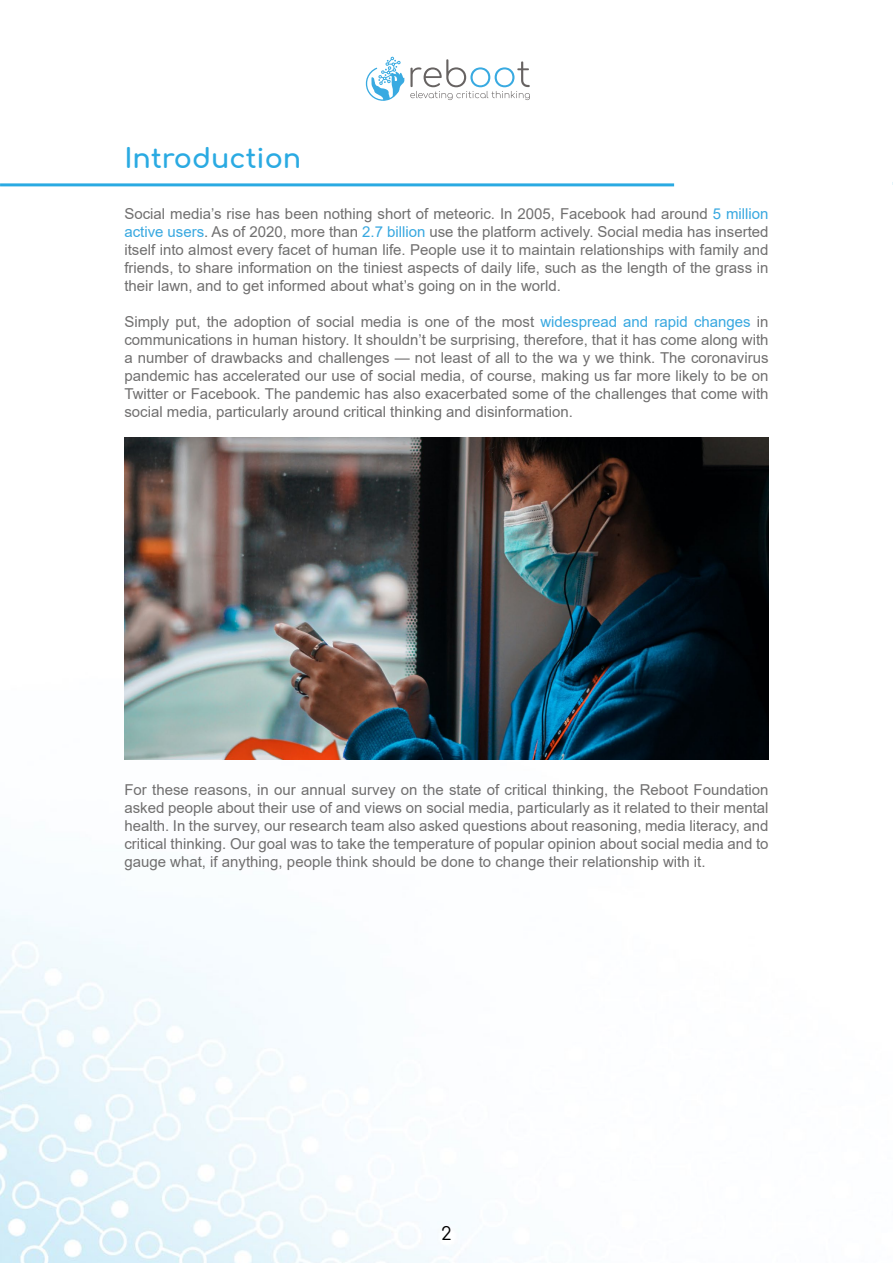
<style>
.page{position:relative;width:893px;height:1263px;background:#fff}
.page>*{position:absolute;margin:0;border:0;box-sizing:border-box;transform-origin:0 0}
.t1{font:700 27px "Comfortaa";color:#2aaae2}
.t2{font:18px "Comfortaa";color:#000}
.t3{font:15px/18px "Arial";color:#706f6f;text-align:justify}
.s1{color:#38a8e0}
</style>
<div class="page">
<img style="left:0;top:667px;width:769px;height:596px">
<svg style="left:410px;top:59px;width:120px;height:41px"></svg>
<svg style="left:365px;top:57px;width:39px;height:44px"></svg>
<hr style="left:0;top:183px;width:674px;height:3px;background:#2aaae2">
<img style="left:124px;top:438px;width:644px;height:322px">
<h1 class="t1" style="left:124px;top:134px;width:178px">Introduction</h1>
<p class="t3" style="left:124px;top:204px;width:646px">Social media’s rise has been nothing short of meteoric. In 2005, Facebook had around <span class="s1">5 million active users</span>. As of 2020, more than <span class="s1">2.7 billion</span> use the platform actively. Social media has inserted itself into almost every facet of human life. People use it to maintain relationships with family and friends, to share information on the tiniest aspects of daily life, such as the length of the grass in their lawn, and to get informed about what’s going on in the world.</p>
<p class="t3" style="left:124px;top:312px;width:646px">Simply put, the adoption of social media is one of the most <span class="s1">widespread and rapid changes</span> in communications in human history. It shouldn’t be surprising, therefore, that it has come along with a number of drawbacks and challenges — not least of all to the wa y we think. The coronavirus pandemic has accelerated our use of social media, of course, making us far more likely to be on Twitter or Facebook. The pandemic has also exacerbated some of the challenges that come with social media, particularly around critical thinking and disinformation.</p>
<p class="t3" style="left:124px;top:780px;width:646px">For these reasons, in our annual survey on the state of critical thinking, the Reboot Foundation asked people about their use of and views on social media, particularly as it related to their mental health. In the survey, our research team also asked questions about reasoning, media literacy, and critical thinking. Our goal was to take the temperature of popular opinion about social media and to gauge what, if anything, people think should be done to change their relationship with it.</p>
<p class="t2" style="left:441px;top:1217px;width:12px">2</p>
</div>
